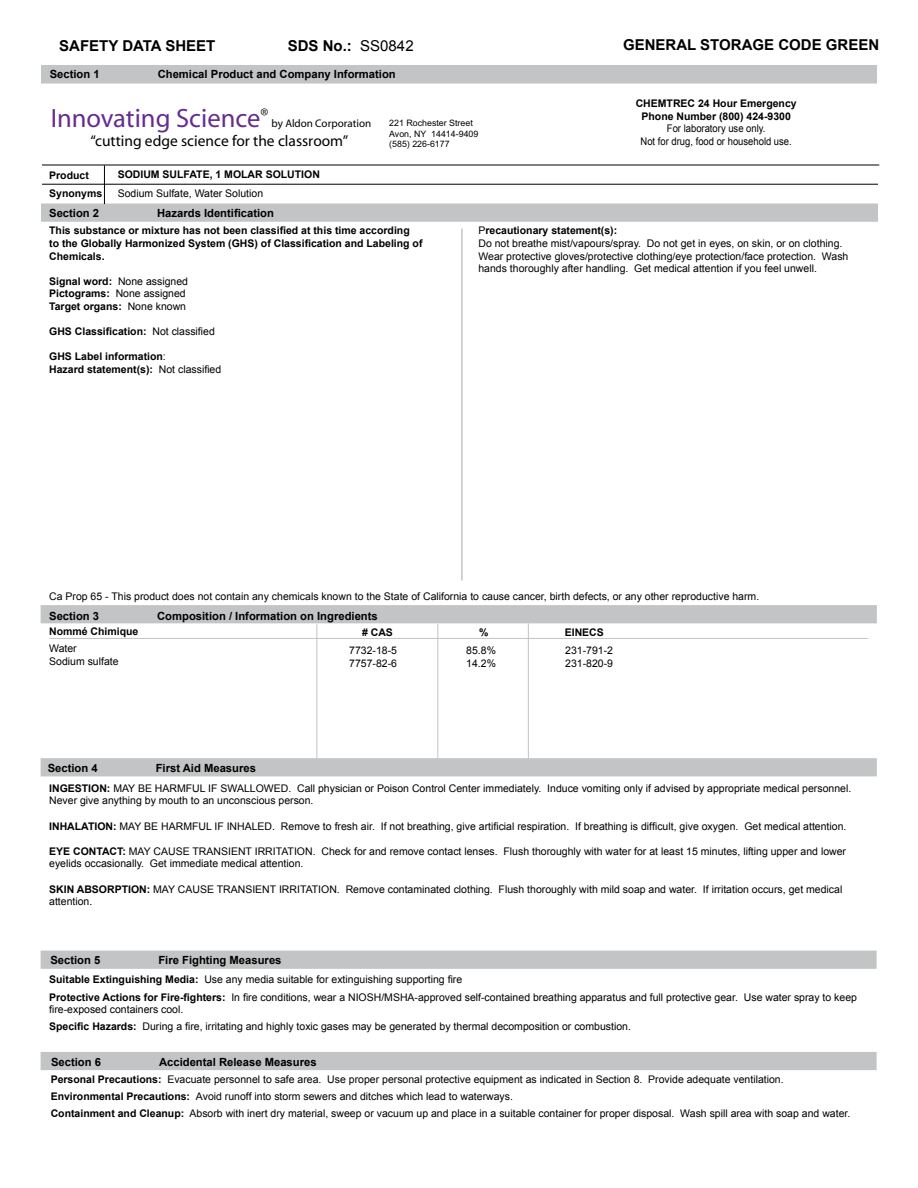
<style>
.page{position:relative;width:918px;height:1188px;background:#fff}
.page>*{position:absolute;margin:0;border:0;box-sizing:border-box;transform-origin:0 0}
.t1{font:26.55px "Myriad";color:#662d91}
.t2{font:15.45px "Myriad";color:#000}
.t3{font:700 15px "Arial";color:#000}
.t4{font:700 11.25px "Arial";color:#000}
.t5{font:11.1px "Myriad";color:#000}
.t6{font:10.5px/12.6px "Arial";color:#000}
.t7{font:700 10.5px/12.6px "Arial";color:#000}
.t8{font:10.5px/12.6px "Arial";color:#000;text-align:center;scale:.9 1}
.t9{font:8.85px/10.6px "Arial";color:#000}
.s1{font-weight:400}
.s2{font-weight:700}
</style>
<div class="page">
<div style="left:41px;top:951px;width:836px;height:18px;background:#c2c4c6"></div>
<div style="left:41px;top:1052px;width:836px;height:18px;background:#c2c4c6"></div>
<div style="left:41px;top:758px;width:836px;height:18px;background:#c2c4c6;border:2px solid #c2c4c6"></div>
<div style="left:41px;top:204px;width:837px;height:18px;background:#c2c4c6;border:2px solid #c2c4c6"></div>
<div style="left:41px;top:605px;width:836px;height:18px;background:#c2c4c6"></div>
<hr style="left:437px;top:624px;width:1px;height:135px;background:#c2c4c6">
<hr style="left:49px;top:638px;width:819px;height:1px;background:#c2c4c6">
<hr style="left:316px;top:624px;width:1px;height:135px;background:#c2c4c6">
<hr style="left:528px;top:623px;width:1px;height:135px;background:#c2c4c6">
<hr style="left:104px;top:165px;width:1px;height:39px;background:#000">
<div style="left:41px;top:65px;width:836px;height:19px;background:#c2c4c6;border:2px solid #c2c4c6"></div>
<hr style="left:42px;top:184px;width:836px;height:1px;background:#000">
<hr style="left:42px;top:165px;width:837px;height:1px;background:#000">
<hr style="left:461px;top:228px;width:2px;height:352px;background:#c2c4c6">
<h3 class="t3" style="left:59px;top:36px;width:158px">SAFETY DATA SHEET</h3>
<h3 class="t3" style="left:288px;top:36px;width:127px">SDS No.: <span class="s1">SS0842</span></h3>
<p class="t4" style="left:50px;top:67px;width:52px">Section 1</p>
<p class="t4" style="left:158px;top:67px;width:240px">Chemical Product and Company Information</p>
<h1 class="t1" style="left:51px;top:105px;width:219px">Innovating Science<sup>®</sup></h1>
<p class="t5" style="left:272px;top:118px;width:101px">by Aldon Corporation</p>
<h2 class="t2" style="left:91px;top:133px;width:259px">“cutting edge science for the classroom”</h2>
<p class="t7" style="left:49px;top:169px;width:41px">Product</p>
<p class="t7" style="left:118px;top:169px;width:204px">SODIUM SULFATE, 1 MOLAR SOLUTION</p>
<p class="t9" style="left:389px;top:118px;width:91px">221 Rochester Street<br>Avon, NY 14414-9409 (585) 226-6177</p>
<h3 class="t3" style="left:623px;top:35px;width:258px">GENERAL STORAGE CODE GREEN</h3>
<p class="t7" style="left:636px;top:97px;width:163px;text-align:center">CHEMTREC 24 Hour Emergency<br>Phone Number (800) 424-9300</p>
<p class="t8" style="left:641px;top:122px;width:170px">For laboratory use only.<br>Not for drug, food or household use.</p>
<p class="t7" style="left:49px;top:187px;width:55px">Synonyms</p>
<p class="t6" style="left:118px;top:188px;width:147px">Sodium Sulfate, Water Solution</p>
<p class="t7" style="left:49px;top:225px;width:375px">This substance or mixture has not been classified at this time according<br>to the Globally Harmonized System (GHS) of Classification and Labeling of<br>Chemicals.</p>
<p class="t7" style="left:49px;top:275px;width:140px">Signal word: <span class="s1">None assigned<br></span>Pictograms: <span class="s1">None assigned<br></span>Target organs: <span class="s1">None known</span></p>
<p class="t7" style="left:49px;top:326px;width:167px">GHS Classification: <span class="s1">Not classified</span></p>
<p class="t7" style="left:49px;top:351px;width:174px">GHS Label information<span class="s1">:<br></span>Hazard statement(s): <span class="s1">Not classified</span></p>
<p class="t4" style="left:49px;top:206px;width:52px">Section 2</p>
<p class="t4" style="left:157px;top:206px;width:118px">Hazards Identification</p>
<p class="t6" style="left:478px;top:225px;width:372px">P<span class="s2">recautionary statement(s):<br></span>Do not breathe mist/vapours/spray. Do not get in eyes, on skin, or on clothing.<br>Wear protective gloves/protective clothing/eye protection/face protection. Wash hands thoroughly after handling. Get medical attention if you feel unwell.</p>
<p class="t6" style="left:49px;top:590px;width:712px">Ca Prop 65 - This product does not contain any chemicals known to the State of California to cause cancer, birth defects, or any other reproductive harm.</p>
<p class="t4" style="left:49px;top:608px;width:52px">Section 3</p>
<p class="t4" style="left:157px;top:608px;width:222px">Composition / Information on Ingredients</p>
<p class="t7" style="left:49px;top:626px;width:91px">Nommé Chimique</p>
<p class="t7" style="left:362px;top:626px;width:32px"># CAS</p>
<p class="t7" style="left:479px;top:626px;width:11px">%</p>
<p class="t7" style="left:565px;top:627px;width:41px">EINECS</p>
<p class="t6" style="left:49px;top:643px;width:29px">Water</p>
<p class="t6" style="left:349px;top:644px;width:49px">7732-18-5</p>
<p class="t6" style="left:466px;top:644px;width:31px">85.8%</p>
<p class="t6" style="left:565px;top:644px;width:49px">231-791-2</p>
<p class="t6" style="left:49px;top:655px;width:71px">Sodium sulfate</p>
<p class="t6" style="left:349px;top:657px;width:49px">7757-82-6</p>
<p class="t6" style="left:466px;top:657px;width:31px">14.2%</p>
<p class="t6" style="left:565px;top:657px;width:49px">231-820-9</p>
<p class="t4" style="left:48px;top:760px;width:52px">Section 4</p>
<p class="t4" style="left:156px;top:760px;width:102px">First Aid Measures</p>
<p class="t6" style="left:49px;top:782px;width:804px"><span class="s2">INGESTION:</span> MAY BE HARMFUL IF SWALLOWED. Call physician or Poison Control Center immediately. Induce vomiting only if advised by appropriate medical personnel.<br>Never give anything by mouth to an unconscious person.</p>
<p class="t6" style="left:49px;top:820px;width:799px"><span class="s2">INHALATION:</span> MAY BE HARMFUL IF INHALED. Remove to fresh air. If not breathing, give artificial respiration. If breathing is difficult, give oxygen. Get medical attention.</p>
<p class="t6" style="left:49px;top:845px;width:798px"><span class="s2">EYE CONTACT:</span> MAY CAUSE TRANSIENT IRRITATION. Check for and remove contact lenses. Flush thoroughly with water for at least 15 minutes, lifting upper and lower eyelids occasionally. Get immediate medical attention.</p>
<p class="t6" style="left:49px;top:883px;width:795px"><span class="s2">SKIN ABSORPTION:</span> MAY CAUSE TRANSIENT IRRITATION. Remove contaminated clothing. Flush thoroughly with mild soap and water. If irritation occurs, get medical attention.</p>
<p class="t4" style="left:50px;top:953px;width:52px">Section 5</p>
<p class="t4" style="left:158px;top:953px;width:125px">Fire Fighting Measures</p>
<p class="t6" style="left:49px;top:971px;width:809px;line-height:17.1px"><span class="s2">Suitable Extinguishing Media:</span> Use any media suitable for extinguishing supporting fire<br><span class="s2">Protective Actions for Fire-fighters:</span> In fire conditions, wear a NIOSH/MSHA-approved self-contained breathing apparatus and full protective gear. Use water spray to keep</p>
<p class="t6" style="left:49px;top:1001px;width:583px;line-height:17.1px">fire-exposed containers cool.<br><span class="s2">Specific Hazards:</span> During a fire, irritating and highly toxic gases may be generated by thermal decomposition or combustion.</p>
<p class="t4" style="left:51px;top:1055px;width:52px">Section 6</p>
<p class="t4" style="left:159px;top:1055px;width:159px">Accidental Release Measures</p>
<p class="t6" style="left:51px;top:1071px;width:801px;line-height:17.1px"><span class="s2">Personal Precautions:</span> Evacuate personnel to safe area. Use proper personal protective equipment as indicated in Section 8. Provide adequate ventilation.<br><span class="s2">Environmental Precautions:</span> Avoid runoff into storm sewers and ditches which lead to waterways.<br><span class="s2">Containment and Cleanup:</span> Absorb with inert dry material, sweep or vacuum up and place in a suitable container for proper disposal. Wash spill area with soap and water.</p>
</div>
